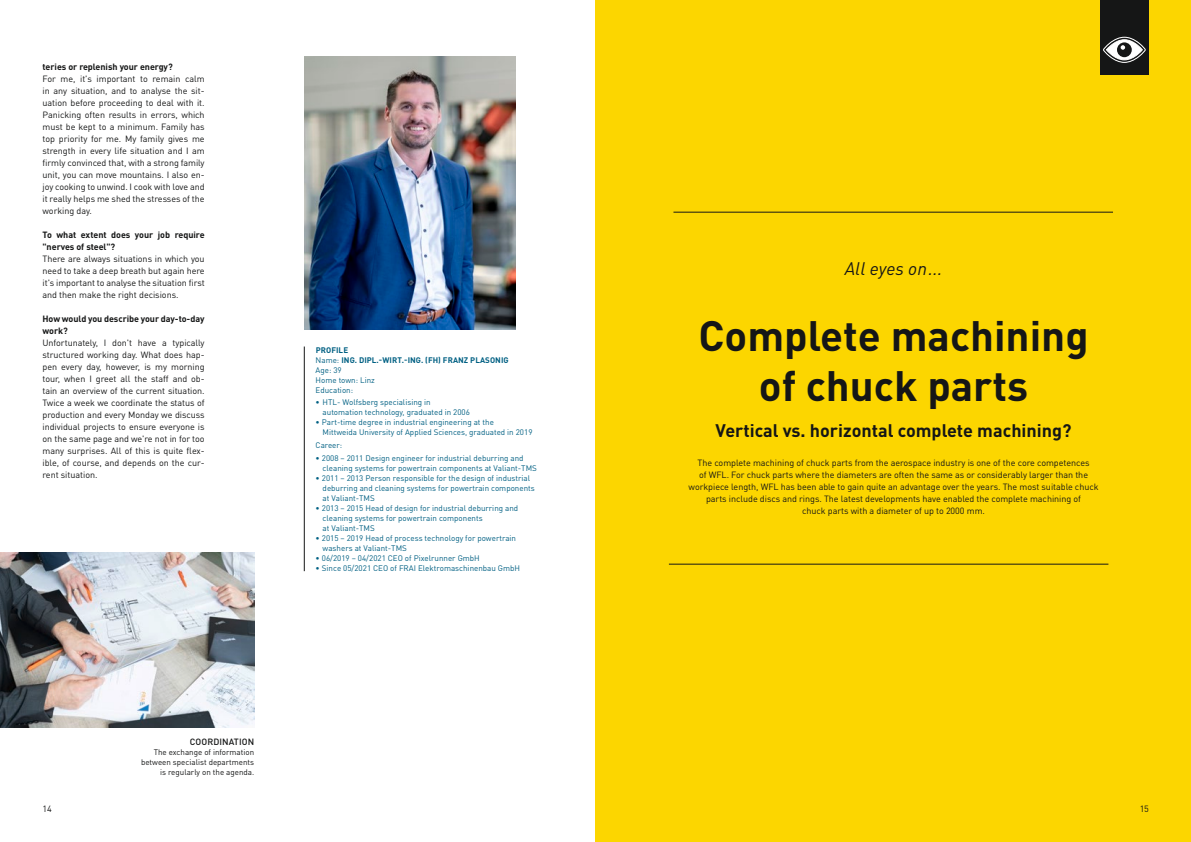
<style>
.page{position:relative;width:1191px;height:842px;background:#fff}
.page>*{position:absolute;margin:0;border:0;box-sizing:border-box;transform-origin:0 0}
.t1{font:700 42px/50.4px "DIN Pro";color:#151616;text-align:center}
.t2{font:700 18px "DIN Pro";color:#151616}
.t3{font:italic 18px "DIN";color:#151616}
.t4{font:9px/12px "DIN Pro";letter-spacing:-.005em;color:#151616;text-align:justify}
.t5{font:700 9px/12px "DIN Pro";letter-spacing:-.005em;color:#151616}
.t6{font:500 9px "DIN Pro";letter-spacing:.01em;color:#151616}
.t7{font:8px/10px "DIN Pro";color:#006083}
.t8{font:700 8px/10px "DIN Pro";letter-spacing:.01em;color:#006083}
.t9{font:8px/10px "DIN Pro";color:#151616;text-align:right}
.s1{font-weight:400}
</style>
<div class="page">
<div style="left:595px;top:0;width:596px;height:842px;background:#fcd600"></div>
<hr style="left:669px;top:564px;width:439px;height:1px;background:#151616">
<hr style="left:673px;top:212px;width:440px;height:1px;background:#151616">
<div style="left:1100px;top:0;width:48px;height:74px;background:#151616"></div>
<svg style="left:1103px;top:37px;width:43px;height:26px"></svg>
<hr style="left:304px;top:346px;width:1px;height:225px;background:#151616">
<img style="left:304px;top:57px;width:212px;height:273px">
<img style="left:0;top:552px;width:254px;height:175px">
<p class="t5" style="left:43px;top:60px;width:132px">teries or replenish your energy?</p>
<p class="t4" style="left:43px;top:72px;width:164px">For me, it's important to remain calm in any situation, and to analyse the sit&shy;uation before proceeding to deal with it.<br>Panicking often results in errors, which must be kept to a minimum. Family has top priority for me. My family gives me strength in every life situation and I am firmly convinced that, with a strong family unit, you can move mountains. I also en&shy;joy cooking to unwind. I cook with love and it really helps me shed the stresses of the working day.</p>
<p class="t5" style="left:43px;top:228px;width:164px">To what extent does your job require "nerves of steel"?</p>
<p class="t4" style="left:43px;top:252px;width:164px">There are always situations in which you need to take a deep breath but again here it's important to analyse the situation first and then make the right decisions.</p>
<p class="t5" style="left:43px;top:312px;width:164px">How would you describe your day-to-day work?</p>
<p class="t4" style="left:43px;top:336px;width:164px">Unfortunately, I don't have a typically structured working day. What does hap&shy;pen every day, however, is my morning tour, when I greet all the staff and ob&shy;tain an overview of the current situation.<br>Twice a week we coordinate the status of production and every Monday we discuss individual projects to ensure everyone is on the same page and we're not in for too many surprises. All of this is quite flex&shy;ible, of course, and depends on the cur&shy;rent situation.</p>
<p class="t8" style="left:316px;top:344px;width:195px">PROFILE<br><span class="s1">Name:</span> ING. DIPL.-WIRT.-ING. (FH) FRANZ PLASONIG<br><span class="s1">Age: 39<br>Home town: Linz<br>Education:</span></p>
<p class="t7" style="left:323px;top:397px;width:149px;text-indent:-7px">• HTL- Wolfsberg specialising in automation technology, graduated in 2006</p>
<p class="t7" style="left:323px;top:417px;width:211px;text-indent:-7px">• Part-time degree in industrial engineering at the<br>Mittweida University of Applied Sciences, graduated in 2019</p>
<p class="t7" style="left:316px;top:440px;width:28px">Career:</p>
<p class="t7" style="left:323px;top:453px;width:216px;text-indent:-7px">• 2008 – 2011 Design engineer for industrial deburring and cleaning systems for powertrain components at Valiant-TMS</p>
<p class="t7" style="left:323px;top:473px;width:214px;text-indent:-7px">• 2011 – 2013 Person responsible for the design of industrial deburring and cleaning systems for powertrain components at Valiant-TMS</p>
<p class="t7" style="left:323px;top:503px;width:197px;text-indent:-7px">• 2013 – 2015 Head of design for industrial deburring and cleaning systems for powertrain components<br>at Valiant-TMS</p>
<p class="t7" style="left:323px;top:533px;width:195px;text-indent:-7px">• 2015 – 2019 Head of process technology for powertrain washers at Valiant-TMS</p>
<p class="t7" style="left:316px;top:553px;width:166px">• 06/2019 – 04/2021 CEO of Pixelrunner GmbH</p>
<p class="t7" style="left:316px;top:563px;width:206px">• Since 05/2021 CEO of FRAI Elektromaschinenbau GmbH</p>
<p class="t4" style="left:43px;top:802px;width:11px">14</p>
<p class="t6" style="left:190px;top:736px;width:66px">COORDINATION</p>
<p class="t9" style="left:141px;top:747px;width:115px">The exchange of information between specialist departments is regularly on the agenda.</p>
<h2 class="t3" style="left:845px;top:257px;width:99px">All eyes on...</h2>
<h1 class="t1" style="left:698px;top:308px;width:392px">Complete machining of chuck parts</h1>
<h2 class="t2" style="left:715px;top:418px;width:357px">Vertical vs. horizontal complete machining?</h2>
<p class="t4" style="left:688px;top:456px;width:411px;text-align:center">The complete machining of chuck parts from the aerospace industry is one of the core competences<br>of WFL. For chuck parts where the diameters are often the same as or considerably larger than the workpiece length, WFL has been able to gain quite an advantage over the years. The most suitable chuck parts include discs and rings. The latest developments have enabled the complete machining of<br>chuck parts with a diameter of up to 2000 mm.</p>
<p class="t4" style="left:1139px;top:802px;width:11px">15</p>
</div>
